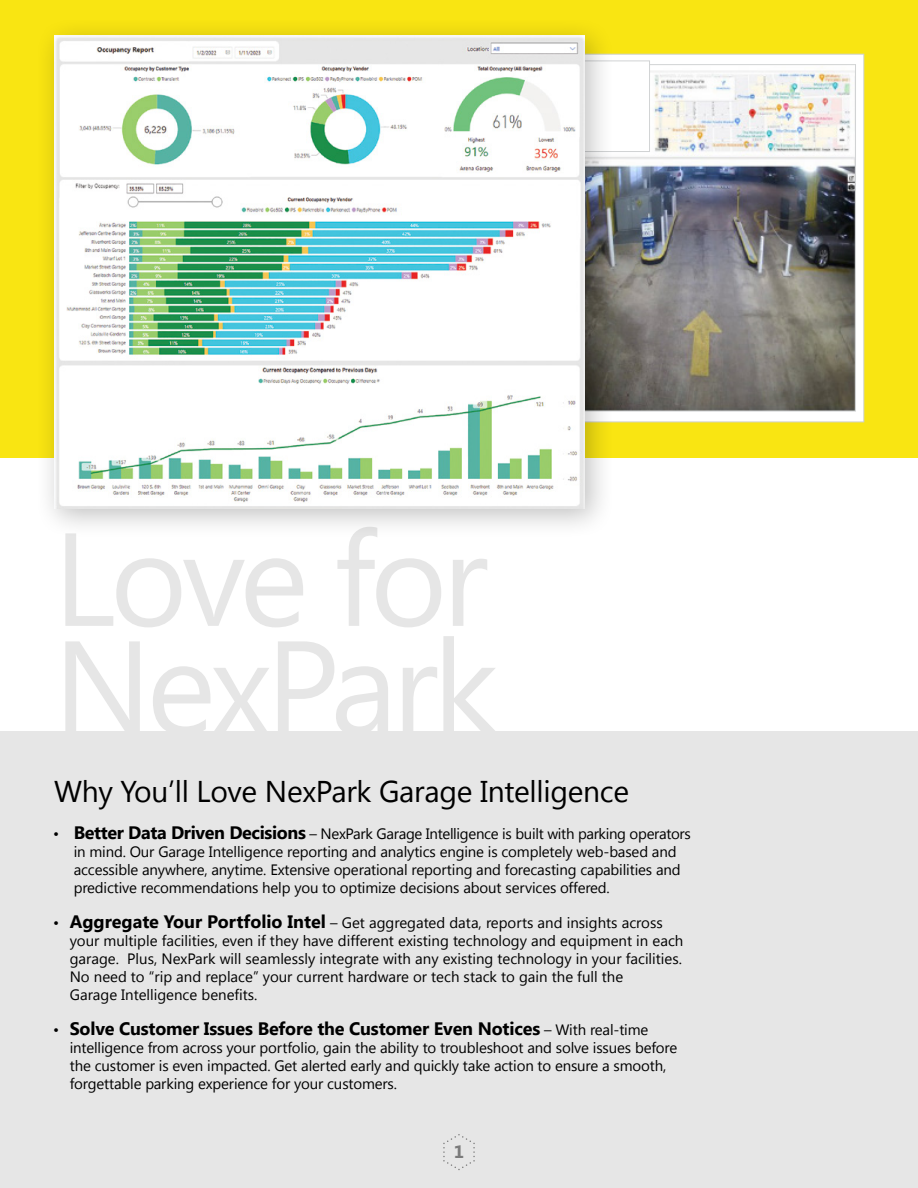
<style>
.page{position:relative;width:918px;height:1188px;background:#fff}
.page>*{position:absolute;margin:0;border:0;box-sizing:border-box;transform-origin:0 0}
.t1{font:132px/108px "Segoe UI";letter-spacing:-.04em;color:#e6e6e6}
.t2{font:30px "Segoe UI";letter-spacing:-.01em;color:#000}
.t3{font:700 18px "Segoe UI";letter-spacing:-.01em;color:#000}
.t4{font:700 18px "Segoe UI";color:#7b7b7b}
.t5{font:15px/18px "Segoe UI";letter-spacing:-.01em;color:#000}
.s1{font-weight:700;font-size:18px}
.s2{font-weight:400;font-size:15px}
</style>
<div class="page">
<div style="left:0;top:731px;width:918px;height:457px;background:#e6e6e6"></div>
<div style="left:0;top:0;width:918px;height:457px;background:#f9e512"></div>
<svg style="left:334px;top:54px;width:530px;height:368px;background:#ececec"></svg>
<img style="left:616px;top:66px;width:238px;height:343px">
<div style="left:338px;top:61px;width:312px;height:91px;background:#fff;border:1px solid #d1d3d4"></div>
<div style="left:34px;top:16px;width:582px;height:523px;background:#000;opacity:.25"></div>
<img style="left:54px;top:36px;width:531px;height:473px">
<svg style="left:443px;top:1134px;width:32px;height:36px"></svg>
<h1 class="t1" style="left:53px;top:519px;width:447px">Love for<br>NexPark</h1>
<h2 class="t2" style="left:54px;top:771px;width:577px">Why You’ll Love NexPark Garage Intelligence</h2>
<p class="t5" style="left:74px;top:824px;width:619px;text-indent:-20px">• <span class="s1">Better Data Driven Decisions</span> – NexPark Garage Intelligence is built with parking operators in mind. Our Garage Intelligence reporting and analytics engine is completely web-based and accessible anywhere, anytime. Extensive operational reporting and forecasting capabilities and predictive recommendations help you to optimize decisions about services offered.</p>
<p class="t5" style="left:70px;top:913px;width:615px;text-indent:-16px">• <span class="s1">Aggregate Your Portfolio Intel</span> – Get aggregated data, reports and insights across your multiple facilities, even if they have different existing technology and equipment in each garage. Plus, NexPark will seamlessly integrate with any existing technology in your facilities.<br>No need to “rip and replace” your current hardware or tech stack to gain the full the<br>Garage Intelligence benefits.</p>
<p class="t3" style="left:53px;top:1018px;width:597px"><span class="s2">•</span> Solve Customer Issues Before the Customer Even Notices <span class="s2">– With real-time</span></p>
<p class="t5" style="left:70px;top:1038px;width:609px">intelligence from across your portfolio, gain the ability to troubleshoot and solve issues before the customer is even impacted. Get alerted early and quickly take action to ensure a smooth, forgettable parking experience for your customers.</p>
<p class="t4" style="left:454px;top:1142px;width:12px">1</p>
</div>
